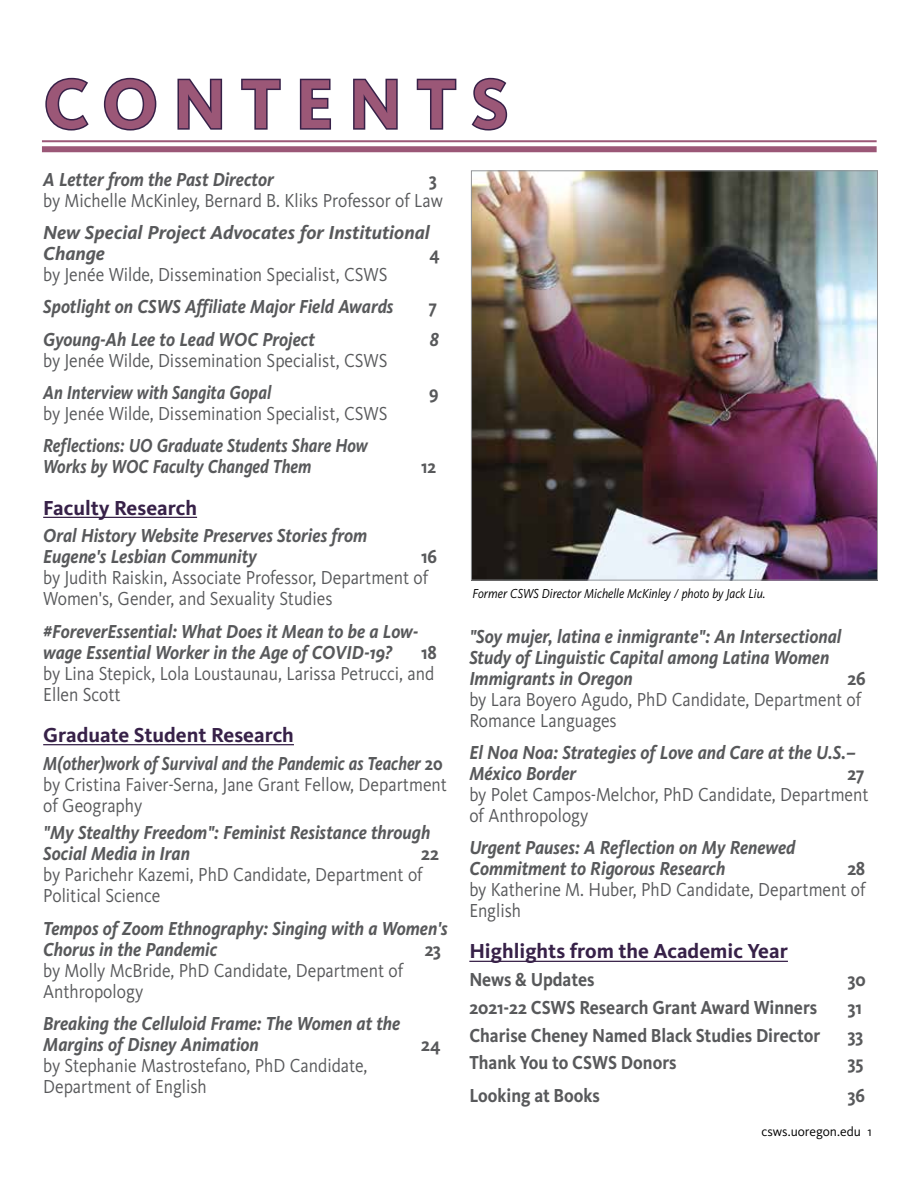
<style>
.page{position:relative;width:918px;height:1188px;background:#fff}
.page>*{position:absolute;margin:0;border:0;box-sizing:border-box;transform-origin:0 0}
.t1{font:700 72px "Kievit Pro";letter-spacing:.21em;color:#9b5777}
.t2{font:700 21px "Kievit Pro";color:#372148}
.t3{font:19.5px/21px "Kievit Pro";color:#58595b;scale:.9 1}
.t4{font:italic 700 19.5px/21px "Kievit Pro";color:#58595b;scale:.9 1}
.t5{font:700 19.5px "Kievit Pro";color:#58595b;scale:.9 1}
.t6{font:italic 700 19.5px/21px "Kievit Pro";color:#58595b;scale:.85 1}
.t7{font:italic 700 19.5px/21px "Kievit Pro";color:#58595b}
.t8{font:700 19.5px "Kievit Pro";color:#58595b;scale:.88 1}
.t9{font:italic 13.5px "Kievit Pro";color:#000;scale:.9 1}
.t10{font:13.5px "Kievit Pro";color:#000}
.s1{font-weight:700;font-style:italic}
.s2{font-weight:700}
</style>
<div class="page">
<hr style="left:43px;top:517px;width:154px;height:1px;background:#372148">
<hr style="left:43px;top:744px;width:251px;height:1px;background:#372148">
<hr style="left:469px;top:961px;width:319px;height:1px;background:#372148">
<svg style="left:45px;top:77px;width:44px;height:54px"></svg>
<svg style="left:103px;top:77px;width:54px;height:54px"></svg>
<svg style="left:177px;top:78px;width:46px;height:52px"></svg>
<svg style="left:241px;top:78px;width:40px;height:52px"></svg>
<svg style="left:299px;top:78px;width:32px;height:52px"></svg>
<svg style="left:353px;top:78px;width:45px;height:52px"></svg>
<svg style="left:416px;top:78px;width:41px;height:52px"></svg>
<svg style="left:471px;top:77px;width:37px;height:54px"></svg>
<img style="left:473px;top:172px;width:403px;height:406px">
<svg style="left:42px;top:142px;width:835px;height:1px"></svg>
<hr style="left:42px;top:140px;width:835px;height:2px;background:#9b5777">
<div style="left:42px;top:146px;width:835px;height:6px;background:#9b5777"></div>
<h1 class="t1" style="left:44px;top:61px;width:466px">CONTENTS</h1>
<p class="t4" style="left:43px;top:169px;width:258px">A Letter from the Past Director</p>
<p class="t5" style="left:429px;top:167px;width:10px">3</p>
<p class="t3" style="left:43px;top:189px;width:446px">by Michelle McKinley, Bernard B. Kliks Professor of Law</p>
<p class="t7" style="left:43px;top:222px;width:388px">New Special Project Advocates for Institutional<br>Change</p>
<p class="t8" style="left:429px;top:242px;width:13px">4</p>
<p class="t3" style="left:43px;top:264px;width:384px">by Jenée Wilde, Dissemination Specialist, CSWS</p>
<p class="t4" style="left:43px;top:296px;width:391px">Spotlight on CSWS Affiliate Major Field Awards</p>
<p class="t5" style="left:429px;top:295px;width:11px">7</p>
<p class="t4" style="left:43px;top:329px;width:303px">Gyoung-Ah Lee to Lead WOC Project</p>
<p class="t4" style="left:430px;top:329px;width:12px">8</p>
<p class="t3" style="left:43px;top:349px;width:384px">by Jenée Wilde, Dissemination Specialist, CSWS</p>
<p class="t6" style="left:43px;top:382px;width:270px">An Interview with Sangita Gopal</p>
<p class="t8" style="left:429px;top:381px;width:12px">9</p>
<p class="t3" style="left:43px;top:403px;width:384px">by Jenée Wilde, Dissemination Specialist, CSWS</p>
<p class="t6" style="left:43px;top:435px;width:383px">Reflections: UO Graduate Students Share How<br>Works by WOC Faculty Changed Them</p>
<p class="t8" style="left:421px;top:455px;width:19px">12</p>
<p class="t2" style="left:43px;top:495px;width:155px">Faculty Research</p>
<p class="t4" style="left:43px;top:525px;width:362px">Oral History Website Preserves Stories from<br>Eugene's Lesbian Community</p>
<p class="t5" style="left:421px;top:545px;width:19px">16</p>
<p class="t3" style="left:43px;top:567px;width:430px">by Judith Raiskin, Associate Professor, Department of<br>Women's, Gender, and Sexuality Studies</p>
<p class="t4" style="left:43px;top:621px;width:418px">#ForeverEssential: What Does it Mean to be a Low&shy;wage Essential Worker in the Age of COVID-19?</p>
<p class="t5" style="left:421px;top:640px;width:19px">18</p>
<p class="t3" style="left:43px;top:662px;width:436px">by Lina Stepick, Lola Loustaunau, Larissa Petrucci, and<br>Ellen Scott</p>
<p class="t2" style="left:43px;top:722px;width:252px">Graduate Student Research</p>
<p class="t3" style="left:43px;top:752px;width:450px"><span class="s1">M(other)work of Survival and the Pandemic as Teacher</span> <span class="s2">20 </span>by Cristina Faiver-Serna, Jane Grant Fellow, Department of Geography</p>
<p class="t4" style="left:43px;top:822px;width:432px">"My Stealthy Freedom": Feminist Resistance through<br>Social Media in Iran</p>
<p class="t5" style="left:421px;top:842px;width:21px">22</p>
<p class="t3" style="left:43px;top:864px;width:423px">by Parichehr Kazemi, PhD Candidate, Department of<br>Political Science</p>
<p class="t4" style="left:43px;top:918px;width:451px">Tempos of Zoom Ethnography: Singing with a Women's<br>Chorus in the Pandemic</p>
<p class="t5" style="left:425px;top:937px;width:20px">23</p>
<p class="t3" style="left:43px;top:960px;width:402px">by Molly McBride, PhD Candidate, Department of<br>Anthropology</p>
<p class="t4" style="left:43px;top:1013px;width:398px">Breaking the Celluloid Frame: The Women at the<br>Margins of Disney Animation</p>
<p class="t3" style="left:43px;top:1055px;width:362px">by Stephanie Mastrostefano, PhD Candidate,<br>Department of English</p>
<p class="t5" style="left:421px;top:1033px;width:23px">24</p>
<p class="t9" style="left:472px;top:586px;width:327px">Former CSWS Director Michelle McKinley / photo by Jack Liu.</p>
<p class="t4" style="left:469px;top:626px;width:415px">"Soy mujer, latina e inmigrante": An Intersectional<br>Study of Linguistic Capital among Latina Women<br>Immigrants in Oregon</p>
<p class="t5" style="left:847px;top:666px;width:22px">26</p>
<p class="t3" style="left:469px;top:688px;width:437px">by Lara Boyero Agudo, PhD Candidate, Department of<br>Romance Languages</p>
<p class="t4" style="left:469px;top:742px;width:431px">El Noa Noa: Strategies of Love and Care at the U.S.–<br>México Border</p>
<p class="t5" style="left:847px;top:762px;width:21px">27</p>
<p class="t3" style="left:469px;top:784px;width:445px">by Polet Campos-Melchor, PhD Candidate, Department of Anthropology</p>
<p class="t4" style="left:469px;top:837px;width:364px">Urgent Pauses: A Reflection on My Renewed<br>Commitment to Rigorous Research</p>
<p class="t5" style="left:847px;top:857px;width:21px">28</p>
<p class="t3" style="left:469px;top:879px;width:442px">by Katherine M. Huber, PhD Candidate, Department of<br>English</p>
<p class="t2" style="left:469px;top:939px;width:320px">Highlights from the Academic Year</p>
<p class="t5" style="left:469px;top:968px;width:141px">News &amp; Updates</p>
<p class="t5" style="left:847px;top:968px;width:22px">30</p>
<p class="t5" style="left:469px;top:996px;width:388px">2021-22 CSWS Research Grant Award Winners</p>
<p class="t5" style="left:847px;top:996px;width:18px">31</p>
<p class="t5" style="left:469px;top:1024px;width:392px">Charise Cheney Named Black Studies Director</p>
<p class="t5" style="left:847px;top:1024px;width:19px">33</p>
<p class="t5" style="left:469px;top:1051px;width:232px">Thank You to CSWS Donors</p>
<p class="t5" style="left:847px;top:1051px;width:19px">35</p>
<p class="t5" style="left:469px;top:1084px;width:147px">Looking at Books</p>
<p class="t5" style="left:847px;top:1084px;width:21px">36</p>
<p class="t10" style="left:761px;top:1123px;width:112px">csws.uoregon.edu 1</p>
</div>
